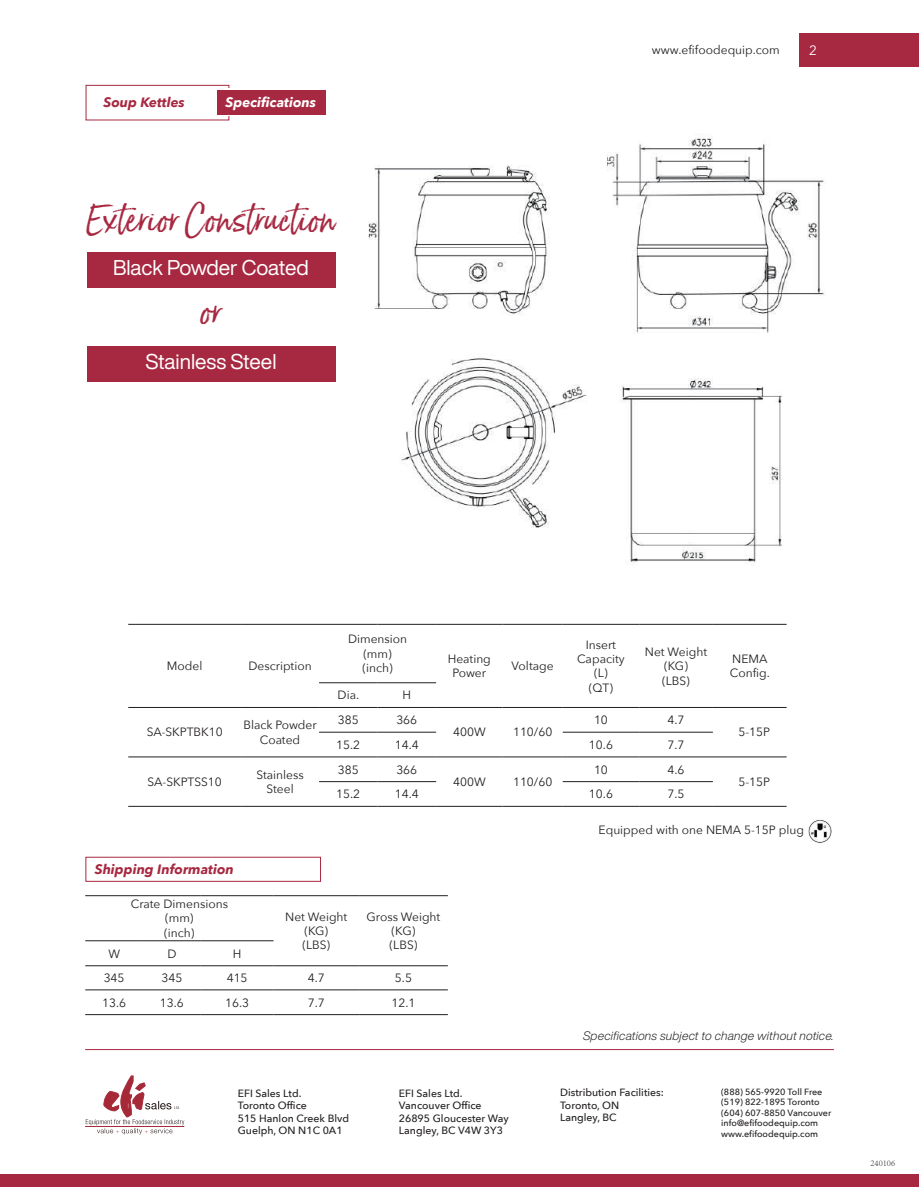
<style>
.page{position:relative;width:919px;height:1187px;background:#fff}
.page>*{position:absolute;margin:0;border:0;box-sizing:border-box;transform-origin:0 0}
.t1{font:36px "Born Ready";color:#a72941}
.t2{font:21px "Helvetica Now Display";letter-spacing:-.005em;color:#fff}
.t3{font:italic 700 13.5px "Avenir Next";color:#a72941}
.t4{font:italic 700 13.5px "Avenir Next";color:#fff}
.t5{font:13.5px "Avenir Next";color:#fff}
.t6{font:12px/14.4px "Avenir Next";color:#231f20;text-align:center}
.t7{font:italic 300 12px "Helvetica Now Display";letter-spacing:.02em;color:#231f20}
.t8{font:500 10.5px/12.6px "Avenir Next";color:#231f20}
.t9{font:500 9px/10.5px "Avenir Next";color:#231f20}
.t10{font:300 9px "Adobe Song Std";color:#231f20}
</style>
<div class="page">
<div style="left:87px;top:252px;width:248px;height:36px;background:#a72941"></div>
<div style="left:0;top:1174px;width:918px;height:12px;background:#a72941"></div>
<div style="left:799px;top:33px;width:119px;height:34px;background:#a72941"></div>
<div style="left:86px;top:85px;width:143px;height:35px;border:1px solid #a72941"></div>
<div style="left:88px;top:89px;width:155px;height:27px;background:#fff"></div>
<div style="left:217px;top:91px;width:108px;height:24px;background:#a72941"></div>
<hr style="left:85px;top:1049px;width:748px;height:1px;background:#a72941">
<hr style="left:85px;top:1126px;width:99px;height:1px;background:#a62938">
<svg style="left:86px;top:1075px;width:98px;height:59px"></svg>
<hr style="left:128px;top:624px;width:113px;height:1px;background:#231f20">
<hr style="left:241px;top:624px;width:78px;height:1px;background:#231f20">
<hr style="left:319px;top:624px;width:58px;height:1px;background:#231f20">
<hr style="left:377px;top:624px;width:59px;height:1px;background:#231f20">
<hr style="left:436px;top:624px;width:66px;height:1px;background:#231f20">
<hr style="left:502px;top:624px;width:60px;height:1px;background:#231f20">
<hr style="left:562px;top:624px;width:77px;height:1px;background:#231f20">
<hr style="left:639px;top:624px;width:73px;height:1px;background:#231f20">
<hr style="left:712px;top:624px;width:74px;height:1px;background:#231f20">
<hr style="left:319px;top:682px;width:58px;height:1px;background:#231f20">
<hr style="left:377px;top:682px;width:59px;height:1px;background:#231f20">
<hr style="left:128px;top:707px;width:113px;height:1px;background:#231f20">
<hr style="left:241px;top:707px;width:78px;height:1px;background:#231f20">
<hr style="left:319px;top:707px;width:58px;height:1px;background:#231f20">
<hr style="left:377px;top:707px;width:59px;height:1px;background:#231f20">
<hr style="left:436px;top:707px;width:66px;height:1px;background:#231f20">
<hr style="left:502px;top:707px;width:60px;height:1px;background:#231f20">
<hr style="left:562px;top:707px;width:77px;height:1px;background:#231f20">
<hr style="left:639px;top:707px;width:73px;height:1px;background:#231f20">
<hr style="left:712px;top:707px;width:74px;height:1px;background:#231f20">
<hr style="left:319px;top:732px;width:58px;height:1px;background:#231f20">
<hr style="left:377px;top:732px;width:59px;height:1px;background:#231f20">
<hr style="left:562px;top:732px;width:77px;height:1px;background:#231f20">
<hr style="left:639px;top:732px;width:73px;height:1px;background:#231f20">
<hr style="left:128px;top:756px;width:113px;height:1px;background:#231f20">
<hr style="left:241px;top:756px;width:78px;height:1px;background:#231f20">
<hr style="left:319px;top:756px;width:58px;height:1px;background:#231f20">
<hr style="left:377px;top:756px;width:59px;height:1px;background:#231f20">
<hr style="left:436px;top:756px;width:66px;height:1px;background:#231f20">
<hr style="left:502px;top:756px;width:60px;height:1px;background:#231f20">
<hr style="left:562px;top:756px;width:77px;height:1px;background:#231f20">
<hr style="left:639px;top:756px;width:73px;height:1px;background:#231f20">
<hr style="left:712px;top:756px;width:74px;height:1px;background:#231f20">
<hr style="left:319px;top:781px;width:58px;height:1px;background:#231f20">
<hr style="left:377px;top:781px;width:59px;height:1px;background:#231f20">
<hr style="left:562px;top:781px;width:77px;height:1px;background:#231f20">
<hr style="left:639px;top:781px;width:73px;height:1px;background:#231f20">
<hr style="left:128px;top:806px;width:113px;height:1px;background:#231f20">
<hr style="left:241px;top:806px;width:78px;height:1px;background:#231f20">
<hr style="left:319px;top:806px;width:58px;height:1px;background:#231f20">
<hr style="left:377px;top:806px;width:59px;height:1px;background:#231f20">
<hr style="left:436px;top:806px;width:66px;height:1px;background:#231f20">
<hr style="left:502px;top:806px;width:60px;height:1px;background:#231f20">
<hr style="left:562px;top:806px;width:77px;height:1px;background:#231f20">
<hr style="left:639px;top:806px;width:73px;height:1px;background:#231f20">
<hr style="left:712px;top:806px;width:74px;height:1px;background:#231f20">
<img style="left:808px;top:820px;width:24px;height:23px">
<div style="left:85px;top:856px;width:236px;height:25px;background:#fff;border:1px solid #a72941"></div>
<hr style="left:85px;top:895px;width:58px;height:1px;background:#231f20">
<hr style="left:143px;top:895px;width:58px;height:1px;background:#231f20">
<hr style="left:201px;top:895px;width:72px;height:1px;background:#231f20">
<hr style="left:273px;top:895px;width:86px;height:1px;background:#231f20">
<hr style="left:359px;top:895px;width:89px;height:1px;background:#231f20">
<hr style="left:85px;top:940px;width:58px;height:1px;background:#231f20">
<hr style="left:143px;top:940px;width:58px;height:1px;background:#231f20">
<hr style="left:201px;top:940px;width:72px;height:1px;background:#231f20">
<hr style="left:85px;top:965px;width:58px;height:1px;background:#231f20">
<hr style="left:143px;top:965px;width:58px;height:1px;background:#231f20">
<hr style="left:201px;top:965px;width:72px;height:1px;background:#231f20">
<hr style="left:273px;top:965px;width:86px;height:1px;background:#231f20">
<hr style="left:359px;top:965px;width:89px;height:1px;background:#231f20">
<hr style="left:85px;top:989px;width:58px;height:1px;background:#231f20">
<hr style="left:143px;top:989px;width:58px;height:1px;background:#231f20">
<hr style="left:201px;top:989px;width:72px;height:1px;background:#231f20">
<hr style="left:273px;top:989px;width:86px;height:1px;background:#231f20">
<hr style="left:359px;top:989px;width:89px;height:1px;background:#231f20">
<hr style="left:85px;top:1014px;width:58px;height:1px;background:#231f20">
<hr style="left:143px;top:1014px;width:58px;height:1px;background:#231f20">
<hr style="left:201px;top:1014px;width:72px;height:1px;background:#231f20">
<hr style="left:273px;top:1014px;width:86px;height:1px;background:#231f20">
<hr style="left:359px;top:1014px;width:89px;height:1px;background:#231f20">
<div style="left:87px;top:346px;width:248px;height:35px;background:#a72941"></div>
<img style="left:368px;top:134px;width:458px;height:432px">
<p class="t3" style="left:103px;top:91px;width:83px">Soup Kettles</p>
<p class="t4" style="left:226px;top:91px;width:92px">Specifications</p>
<h1 class="t1" style="left:86px;top:196px;width:251px">Exterior Construction</h1>
<h2 class="t2" style="left:113px;top:253px;width:197px">Black Powder Coated</h2>
<h1 class="t1" style="left:200px;top:288px;width:23px">or</h1>
<h2 class="t2" style="left:145px;top:346px;width:133px">Stainless Steel</h2>
<p class="t6" style="left:652px;top:42px;width:129px">www.efifoodequip.com</p>
<p class="t5" style="left:809px;top:38px;width:9px">2</p>
<p class="t6" style="left:167px;top:658px;width:37px">Model</p>
<p class="t6" style="left:248px;top:658px;width:65px">Description</p>
<p class="t6" style="left:147px;top:724px;width:77px">SA-SKPTBK10</p>
<p class="t6" style="left:243px;top:717px;width:75px">Black Powder<br>Coated</p>
<p class="t6" style="left:147px;top:774px;width:76px">SA-SKPTSS10</p>
<p class="t6" style="left:256px;top:766px;width:49px">Stainless<br>Steel</p>
<p class="t6" style="left:348px;top:631px;width:61px">Dimension (mm) (inch)</p>
<p class="t6" style="left:337px;top:687px;width:23px">Dia.</p>
<p class="t6" style="left:402px;top:687px;width:10px">H</p>
<p class="t6" style="left:338px;top:712px;width:22px">385</p>
<p class="t6" style="left:396px;top:712px;width:22px">366</p>
<p class="t6" style="left:448px;top:651px;width:45px">Heating<br>Power</p>
<p class="t6" style="left:511px;top:658px;width:43px">Voltage</p>
<p class="t6" style="left:453px;top:724px;width:34px">400W</p>
<p class="t6" style="left:513px;top:724px;width:41px">110/60</p>
<p class="t6" style="left:577px;top:636px;width:49px">Insert<br>Capacity (L)<br>(QT)</p>
<p class="t6" style="left:645px;top:643px;width:64px">Net Weight (KG)<br>(LBS)</p>
<p class="t6" style="left:729px;top:651px;width:42px;text-align:left">NEMA<br>Config.</p>
<p class="t6" style="left:594px;top:712px;width:15px">10</p>
<p class="t6" style="left:667px;top:712px;width:19px">4.7</p>
<p class="t6" style="left:738px;top:724px;width:33px">5-15P</p>
<p class="t6" style="left:336px;top:736px;width:25px">15.2</p>
<p class="t6" style="left:395px;top:736px;width:25px">14.4</p>
<p class="t6" style="left:589px;top:736px;width:25px">10.6</p>
<p class="t6" style="left:667px;top:736px;width:19px">7.7</p>
<p class="t6" style="left:338px;top:761px;width:22px">385</p>
<p class="t6" style="left:396px;top:761px;width:22px">366</p>
<p class="t6" style="left:453px;top:774px;width:34px">400W</p>
<p class="t6" style="left:513px;top:774px;width:41px">110/60</p>
<p class="t6" style="left:594px;top:761px;width:15px">10</p>
<p class="t6" style="left:667px;top:761px;width:19px">4.6</p>
<p class="t6" style="left:336px;top:786px;width:25px">15.2</p>
<p class="t6" style="left:395px;top:786px;width:25px">14.4</p>
<p class="t6" style="left:589px;top:786px;width:25px">10.6</p>
<p class="t6" style="left:667px;top:786px;width:19px">7.5</p>
<p class="t6" style="left:738px;top:774px;width:33px">5-15P</p>
<p class="t6" style="left:598px;top:822px;width:207px">Equipped with one NEMA 5-15P plug</p>
<p class="t3" style="left:95px;top:857px;width:140px">Shipping Information</p>
<p class="t6" style="left:131px;top:896px;width:99px">Crate Dimensions (mm)<br>(inch)</p>
<p class="t6" style="left:285px;top:908px;width:64px">Net Weight (KG)<br>(LBS)</p>
<p class="t6" style="left:366px;top:908px;width:75px">Gross Weight (KG)<br>(LBS)</p>
<p class="t6" style="left:108px;top:945px;width:13px">W</p>
<p class="t6" style="left:167px;top:945px;width:11px">D</p>
<p class="t6" style="left:233px;top:945px;width:10px">H</p>
<p class="t6" style="left:104px;top:970px;width:22px">345</p>
<p class="t6" style="left:161px;top:970px;width:22px">345</p>
<p class="t6" style="left:227px;top:970px;width:22px">415</p>
<p class="t6" style="left:308px;top:970px;width:19px">4.7</p>
<p class="t6" style="left:395px;top:970px;width:19px">5.5</p>
<p class="t6" style="left:102px;top:994px;width:25px">13.6</p>
<p class="t6" style="left:160px;top:994px;width:25px">13.6</p>
<p class="t6" style="left:225px;top:994px;width:25px">16.3</p>
<p class="t6" style="left:308px;top:994px;width:19px">7.7</p>
<p class="t6" style="left:391px;top:994px;width:25px">12.1</p>
<p class="t8" style="left:238px;top:1086px;width:113px">EFI Sales Ltd.<br>Toronto Office<br>515 Hanlon Creek Blvd<br>Guelph, ON N1C 0A1</p>
<p class="t8" style="left:399px;top:1086px;width:111px">EFI Sales Ltd.<br>Vancouver Office<br>26895 Gloucester Way<br>Langley, BC V4W 3Y3</p>
<p class="t7" style="left:583px;top:1027px;width:252px">Specifications subject to change without notice.</p>
<p class="t8" style="left:560px;top:1085px;width:105px">Distribution Facilities:<br>Toronto, ON<br>Langley, BC</p>
<p class="t9" style="left:721px;top:1086px;width:112px">(888) 565-9920 Toll Free (519) 822-1895 Toronto (604) 607-8850 Vancouver info@efifoodequip.com www.efifoodequip.com</p>
<p class="t10" style="left:870px;top:1157px;width:26px">240106</p>
</div>
